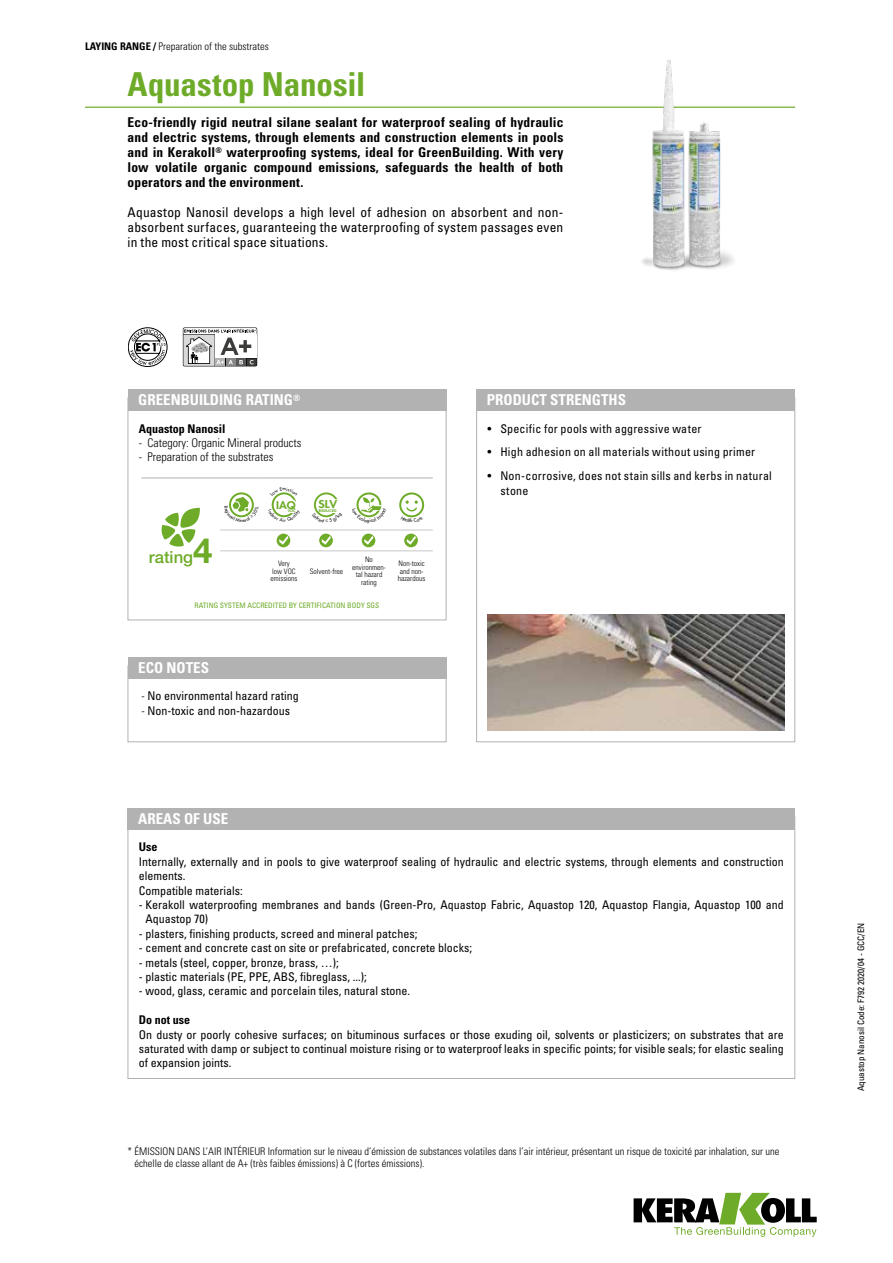
<style>
.page{position:relative;width:893px;height:1263px;background:#fff}
.page>*{position:absolute;margin:0;border:0;box-sizing:border-box;transform-origin:0 0}
.t1{font:700 condensed 33px "Univers LT Std";letter-spacing:-.005em;color:#6eab28}
.t2{font:500 16.65px "Helvetica Neue LT Std";color:#6eab28}
.t3{font:700 condensed 15px "Univers LT Std";color:#fff}
.t4{font:700 condensed 13.5px/15px "Univers LT Std";letter-spacing:.015em;color:#000;text-align:justify}
.t5{font:condensed 13.5px/15px "Univers LT Std";letter-spacing:.015em;color:#000;text-align:justify}
.t6{font:condensed 12px/14.4px "Univers LT Std";color:#000}
.t7{font:condensed 12px/15px "Univers LT Std";letter-spacing:.02em;color:#000}
.t8{font:300 condensed 12px "Univers LT Std";color:#000}
.t9{font:700 condensed 12px "Univers LT Std";color:#000}
.t10{font:300 condensed 10.5px/12px "Univers LT Std";color:#000}
.t11{font:800 10.5px "Futura Std";color:#6eab28;scale:1.15 1}
.t12{font:800 10.2px "Futura Std";color:#6eab28;scale:1.11 1}
.t13{font:condensed 9px "Univers LT Std";color:#000}
.t14{font:300 condensed 7.5px/7.5px "Univers LT Std";color:#000;text-align:center}
.t15{font:condensed 7.5px "Univers LT Std";color:#6eab28}
.t16{font:800 3.6px "Futura Std";color:#6eab28;scale:1.2 1}
.t17{font:800 3.45px "Futura Std";color:#6eab28;scale:1.11 1}
.s1{font-weight:700}
.s2{font-size:10.5px}
.s3{font-weight:700;font-size:34.8px}
.s4{font-weight:300}
</style>
<div class="page">
<svg style="left:634px;top:1193px;width:183px;height:44px"></svg>
<hr style="left:85px;top:107px;width:710px;height:1px;background:#6eab28">
<img style="left:628px;top:60px;width:113px;height:210px">
<div style="left:476px;top:389px;width:319px;height:21px;background:#b3b2b2"></div>
<div style="left:128px;top:665px;width:318px;height:77px;border:1px solid #b3b2b2"></div>
<div style="left:128px;top:657px;width:318px;height:21px;background:#b3b2b2"></div>
<img style="left:487px;top:614px;width:298px;height:116px">
<div style="left:128px;top:808px;width:667px;height:21px;background:#b3b2b2"></div>
<svg style="left:128px;top:327px;width:39px;height:40px"></svg>
<div style="left:183px;top:327px;width:74px;height:39px;background:#808080;border-radius:2px"></div>
<svg style="left:183px;top:328px;width:74px;height:38px;background:#bebdbd"></svg>
<div style="left:128px;top:398px;width:318px;height:222px;border:1px solid #b3b2b2"></div>
<div style="left:128px;top:389px;width:318px;height:21px;background:#b3b2b2"></div>
<hr style="left:220px;top:530px;width:43px;height:1px;background:#c6c6c6">
<hr style="left:263px;top:530px;width:42px;height:1px;background:#c6c6c6">
<hr style="left:305px;top:530px;width:43px;height:1px;background:#c6c6c6">
<hr style="left:348px;top:530px;width:42px;height:1px;background:#c6c6c6">
<hr style="left:390px;top:530px;width:43px;height:1px;background:#c6c6c6">
<hr style="left:220px;top:551px;width:43px;height:1px;background:#c6c6c6">
<hr style="left:263px;top:551px;width:42px;height:1px;background:#c6c6c6">
<hr style="left:305px;top:551px;width:43px;height:1px;background:#c6c6c6">
<hr style="left:348px;top:551px;width:42px;height:1px;background:#c6c6c6">
<hr style="left:390px;top:551px;width:43px;height:1px;background:#c6c6c6">
<hr style="left:141px;top:478px;width:79px;height:1px;background:#b3b2b2">
<hr style="left:220px;top:478px;width:43px;height:1px;background:#b3b2b2">
<hr style="left:263px;top:478px;width:42px;height:1px;background:#b3b2b2">
<hr style="left:305px;top:478px;width:43px;height:1px;background:#b3b2b2">
<hr style="left:348px;top:478px;width:42px;height:1px;background:#b3b2b2">
<hr style="left:390px;top:478px;width:43px;height:1px;background:#b3b2b2">
<svg style="left:161px;top:508px;width:39px;height:39px"></svg>
<div style="left:229px;top:492px;width:25px;height:25px;border:2px solid #6eab28;border-radius:50%"></div>
<div style="left:356px;top:492px;width:25px;height:25px;border:2px solid #6eab28;border-radius:50%"></div>
<div style="left:399px;top:492px;width:25px;height:25px;border:2px solid #6eab28;border-radius:50%"></div>
<svg style="left:277px;top:534px;width:13px;height:13px"></svg>
<svg style="left:279px;top:536px;width:9px;height:9px"></svg>
<svg style="left:319px;top:534px;width:14px;height:13px"></svg>
<svg style="left:322px;top:536px;width:9px;height:9px"></svg>
<svg style="left:362px;top:534px;width:13px;height:13px"></svg>
<svg style="left:364px;top:536px;width:9px;height:9px"></svg>
<svg style="left:404px;top:534px;width:14px;height:13px"></svg>
<svg style="left:407px;top:536px;width:9px;height:9px"></svg>
<svg style="left:229px;top:496px;width:25px;height:22px"></svg>
<svg style="left:271px;top:492px;width:26px;height:26px"></svg>
<svg style="left:314px;top:492px;width:24px;height:26px"></svg>
<svg style="left:356px;top:497px;width:26px;height:21px"></svg>
<svg style="left:401px;top:500px;width:22px;height:18px"></svg>
<p class="t10" style="left:85px;top:40px;width:185px"><span class="s1">LAYING RANGE /</span> Preparation of the substrates</p>
<h1 class="t1" style="left:128px;top:64px;width:239px">Aquastop Nanosil</h1>
<p class="t4" style="left:128px;top:114px;width:437px">Eco-friendly rigid neutral silane sealant for waterproof sealing of hydraulic and electric systems, through elements and construction elements in pools and in Kerakoll<sup>®</sup> waterproofing systems, ideal for GreenBuilding. With very low volatile organic compound emissions, safeguards the health of both operators and the environment.</p>
<p class="t5" style="left:128px;top:204px;width:437px">Aquastop Nanosil develops a high level of adhesion on absorbent and non&shy;absorbent surfaces, guaranteeing the waterproofing of system passages even in the most critical space situations.</p>
<p class="t3" style="left:138px;top:391px;width:164px">GREENBUILDING RATING<sup>®</sup></p>
<p class="t9" style="left:139px;top:421px;width:88px">Aquastop Nanosil</p>
<p class="t8" style="left:139px;top:435px;width:164px">- Category: Organic Mineral products</p>
<p class="t8" style="left:139px;top:450px;width:136px">- Preparation of the substrates</p>
<p class="t12" style="left:276px;top:498px;width:19px"><span class="s2">I</span>AQ</p>
<p class="t17" style="left:288px;top:509px;width:9px">VOC</p>
<p class="t11" style="left:318px;top:498px;width:18px">SLV</p>
<p class="t16" style="left:319px;top:508px;width:16px">REDUCED</p>
<h2 class="t2" style="left:149px;top:547px;width:65px">rating<span class="s3">4</span></h2>
<p class="t14" style="left:270px;top:560px;width:29px">Very<br>low VOC emissions</p>
<p class="t14" style="left:310px;top:567px;width:35px">Solvent-free</p>
<p class="t14" style="left:352px;top:556px;width:35px">No environmen&shy;tal hazard rating</p>
<p class="t14" style="left:398px;top:560px;width:29px;text-align:left">Non-toxic and non&shy;hazardous</p>
<p class="t15" style="left:195px;top:600px;width:186px">RATING SYSTEM ACCREDITED BY CERTIFICATION BODY SGS</p>
<p class="t3" style="left:138px;top:658px;width:72px">ECO NOTES</p>
<p class="t6" style="left:141px;top:689px;width:159px"><span class="s4">-</span> No environmental hazard rating</p>
<p class="t6" style="left:141px;top:704px;width:150px"><span class="s4">-</span> Non-toxic and non-hazardous</p>
<p class="t3" style="left:138px;top:809px;width:92px">AREAS OF USE</p>
<p class="t3" style="left:487px;top:391px;width:141px">PRODUCT STRENGTHS</p>
<p class="t7" style="left:488px;top:421px;width:215px">• Specific for pools with aggressive water</p>
<p class="t7" style="left:488px;top:444px;width:269px">• High adhesion on all materials without using primer</p>
<p class="t7" style="left:500px;top:468px;width:273px;text-indent:-13px">• Non-corrosive, does not stain sills and kerbs in natural stone</p>
<p class="t9" style="left:139px;top:840px;width:20px">Use</p>
<p class="t6" style="left:139px;top:854px;width:646px">Internally, externally and in pools to give waterproof sealing of hydraulic and electric systems, through elements and construction elements.<br>Compatible materials:</p>
<p class="t6" style="left:146px;top:897px;width:640px;text-indent:-7px">- Kerakoll waterproofing membranes and bands (Green-Pro, Aquastop Fabric, Aquastop 120, Aquastop Flangia, Aquastop 100 and<br>Aquastop 70)</p>
<p class="t6" style="left:139px;top:926px;width:280px">- plasters, finishing products, screed and mineral patches;</p>
<p class="t6" style="left:139px;top:940px;width:335px">- cement and concrete cast on site or prefabricated, concrete blocks;</p>
<p class="t6" style="left:139px;top:955px;width:201px">- metals (steel, copper, bronze, brass, …);</p>
<p class="t6" style="left:139px;top:969px;width:229px">- plastic materials (PE, PPE, ABS, fibreglass, ...);</p>
<p class="t6" style="left:139px;top:984px;width:273px">- wood, glass, ceramic and porcelain tiles, natural stone.</p>
<p class="t9" style="left:139px;top:1013px;width:53px">Do not use</p>
<p class="t6" style="left:139px;top:1027px;width:646px;text-align:justify">On dusty or poorly cohesive surfaces; on bituminous surfaces or those exuding oil, solvents or plasticizers; on substrates that are saturated with damp or subject to continual moisture rising or to waterproof leaks in specific points; for visible seals; for elastic sealing of expansion joints.</p>
<p class="t10" style="left:135px;top:1145px;width:646px;text-indent:-7px">* ÉMISSION DANS L’AIR INTÉRIEUR Information sur le niveau d’émission de substances volatiles dans l’air intérieur, présentant un risque de toxicité par inhalation, sur une échelle de classe allant de A+ (très faibles émissions) à C (fortes émissions).</p>
<p class="t13" style="left:855px;top:1091px;width:170px;rotate:-90deg">Aquastop Nanosil Code: F792 2020/04 - GCC/EN</p>
</div>
